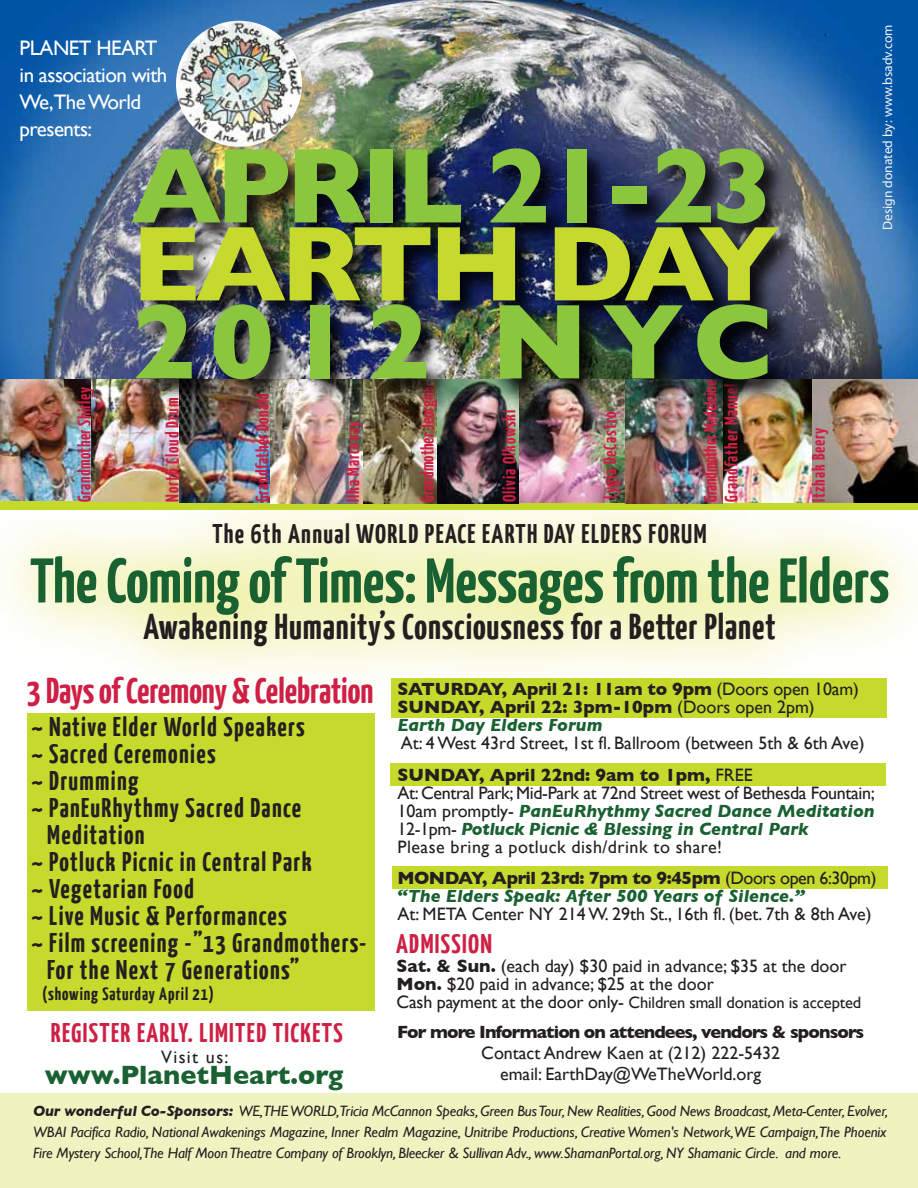
<style>
.page{position:relative;width:918px;height:1188px;background:#fff}
.page>*{position:absolute;margin:0;border:0;box-sizing:border-box;transform-origin:0 0}
.t1{font:700 108px "Gill Sans";letter-spacing:-.05em;color:#8bc63f}
.t2{font:700 108px "Gill Sans";letter-spacing:-.07em;color:#c6d92d}
.t3{font:700 63px "Yanone Kaffeesatz";color:#196131}
.t4{font:700 36px "Yanone Kaffeesatz";letter-spacing:.025em;color:#231f20}
.t5{font:700 36px "Yanone Kaffeesatz";color:#ce1f44}
.t6{font:700 27px "Yanone Kaffeesatz";letter-spacing:.05em;color:#231f20}
.t7{font:700 27px "Yanone Kaffeesatz";letter-spacing:.05em;color:#ce1f44}
.t8{font:700 27px "Gill Sans";color:#196131}
.t9{font:21px/27px "Gill Sans";letter-spacing:-.025em;color:#fff}
.t10{font:18px/31.5px "Gill Sans";color:#231f20}
.t11{font:18px/18px "Gill Sans";letter-spacing:-.02em;color:#231f20}
.t12{font:700 18px/18px "Gill Sans";letter-spacing:-.01em;color:#231f20}
.t13{font:italic 700 18px/18px "Gill Sans";color:#196131}
.t14{font:700 18px "Yanone Kaffeesatz";letter-spacing:.05em;color:#ce1f44}
.t15{font:700 18px "Gill Sans";letter-spacing:-.05em;color:#231f20}
.t16{font:700 18px/21.1px "Yanone Kaffeesatz";letter-spacing:-.005em;color:#ce1f44}
.t17{font:700 18px "Yanone Kaffeesatz";letter-spacing:.025em;color:#ce1f44}
.t18{font:700 18px "Yanone Kaffeesatz";letter-spacing:.05em;color:#231f20}
.t19{font:700 18px "Yanone Kaffeesatz";letter-spacing:.005em;color:#ce1f44}
.t20{font:16.5px "Gill Sans";letter-spacing:-.01em;color:#231f20}
.t21{font:italic 15px/21px "Gill Sans";letter-spacing:-.01em;color:#231f20;text-align:justify}
.t22{font:13.5px "Myriad Pro";color:#f5f5f5}
.s1{font-weight:400}
.s2{font-style:italic;color:#196131}
.s3{font-weight:700}
.s4{font-weight:700;font-style:italic;color:#196131}
.s5{font-style:normal;color:#231f20}
.s6{font-weight:400;font-style:normal;color:#231f20}
.s7{font-size:18px}
</style>
<div class="page">
<img style="left:0;top:379px;width:270px;height:60px">
<img style="left:722px;top:379px;width:196px;height:60px">
<img style="left:518px;top:433px;width:107px;height:6px">
<img style="left:363px;top:433px;width:75px;height:6px">
<img style="left:438px;top:433px;width:80px;height:6px">
<img style="left:625px;top:433px;width:97px;height:6px">
<img style="left:270px;top:433px;width:93px;height:6px">
<div style="left:391px;top:764px;width:495px;height:22px;background:#c6d92d"></div>
<div style="left:392px;top:866px;width:496px;height:23px;background:#c6d92d"></div>
<div style="left:0;top:1093px;width:918px;height:95px;background:#eef3c0"></div>
<div style="left:27px;top:713px;width:348px;height:298px;background:#c6d92d"></div>
<img style="left:0;top:439px;width:918px;height:279px">
<img style="left:0;top:0;width:918px;height:379px">
<img style="left:123px;top:124px;width:709px;height:309px">
<img style="left:176px;top:21px;width:126px;height:126px;border-radius:63px">
<h3 class="t9" style="left:20px;top:34px;width:149px">PLANET HEART in association with<br>We,The World presents:</h3>
<h1 class="t1" style="left:131px;top:123px;width:644px">APRIL 21-23</h1>
<h1 class="t2" style="left:131px;top:201px;width:649px">EARTH DAY</h1>
<h1 class="t1" style="left:132px;top:279px;width:643px">2012 NYC</h1>
<p class="t16" style="left:699px;top:502px;width:123px;rotate:-90deg">Grandmother Madeleine<br>Grandfather Manuel</p>
<p class="t19" style="left:416px;top:502px;width:119px;rotate:-90deg">Grandmother Jeorgina</p>
<p class="t17" style="left:73px;top:502px;width:117px;rotate:-90deg">Grandmother Shirley</p>
<p class="t14" style="left:161px;top:502px;width:106px;rotate:-90deg">North Cloud Drum</p>
<p class="t17" style="left:251px;top:502px;width:110px;rotate:-90deg">Grandfather Donald</p>
<p class="t14" style="left:498px;top:502px;width:94px;rotate:-90deg">Olivia Olkowski</p>
<p class="t14" style="left:599px;top:499px;width:88px;rotate:-90deg">Lygia DeCastro</p>
<p class="t14" style="left:342px;top:502px;width:83px;rotate:-90deg">Ilka Marcenay</p>
<p class="t14" style="left:808px;top:502px;width:76px;rotate:-90deg">Itzhak Beery</p>
<p class="t22" style="left:879px;top:230px;width:207px;rotate:-90deg">Design donated by: www.bsadv.com</p>
<h3 class="t6" style="left:213px;top:517px;width:496px">The 6th Annual WORLD PEACE EARTH DAY ELDERS FORUM</h3>
<h2 class="t3" style="left:30px;top:542px;width:861px">The Coming of Times: Messages from the Elders</h2>
<h3 class="t4" style="left:144px;top:604px;width:634px">Awakening Humanity’s Consciousness for a Better Planet</h3>
<h3 class="t5" style="left:27px;top:669px;width:348px">3 Days of Ceremony &amp; Celebration</h3>
<h3 class="t6" style="left:32px;top:710px;width:274px">~ Native Elder World Speakers</h3>
<h3 class="t6" style="left:32px;top:737px;width:185px">~ Sacred Ceremonies</h3>
<h3 class="t6" style="left:32px;top:764px;width:108px">~ Drumming</h3>
<h3 class="t6" style="left:32px;top:791px;width:271px">~ PanEuRhythmy Sacred Dance</h3>
<h3 class="t6" style="left:47px;top:818px;width:99px">Meditation</h3>
<h3 class="t6" style="left:32px;top:845px;width:281px">~ Potluck Picnic in Central Park</h3>
<h3 class="t6" style="left:32px;top:872px;width:164px">~ Vegetarian Food</h3>
<h3 class="t6" style="left:32px;top:899px;width:256px">~ Live Music &amp; Performances</h3>
<h3 class="t6" style="left:32px;top:926px;width:336px">~ Film screening -”13 Grandmothers-</h3>
<h3 class="t6" style="left:47px;top:953px;width:254px">For the Next 7 Generations”</h3>
<p class="t18" style="left:42px;top:983px;width:173px">(showing Saturday April 21)</p>
<h3 class="t7" style="left:51px;top:1016px;width:293px">REGISTER EARLY. LIMITED TICKETS</h3>
<p class="t10" style="left:161px;top:1041px;width:69px">Visit us:</p>
<h3 class="t8" style="left:45px;top:1059px;width:300px">www.PlanetHeart.org</h3>
<p class="t12" style="left:397px;top:680px;width:463px">SATURDAY, April 21: 11am to 9pm <span class="s1">(Doors open 10am)<br></span>SUNDAY, April 22: 3pm-10pm <span class="s1">(Doors open 2pm)<br></span><span class="s2">Earth Day Elders Forum</span></p>
<p class="t10" style="left:397px;top:727px;width:469px">At: 4 West 43rd Street, 1st fl. Ballroom (between 5th &amp; 6th Ave)<br><span class="s3">SUNDAY, April 22nd: 9am to 1pm,</span> FREE</p>
<p class="t11" style="left:397px;top:783px;width:479px">At: Central Park; Mid-Park at 72nd Street west of Bethesda Fountain; 10am promptly- <span class="s4">PanEuRhythmy Sacred Dance Meditation </span>12-1pm- <span class="s4">Potluck Picnic &amp; Blessing in Central Park<br></span>Please bring a potluck dish/drink to share!</p>
<p class="t13" style="left:397px;top:869px;width:481px"><span class="s5">MONDAY, April 23rd: 7pm to 9:45pm</span> <span class="s6">(Doors open 6:30pm) </span>“The Elders Speak: After 500 Years of Silence.”</p>
<p class="t10" style="left:397px;top:898px;width:476px">At: META Center NY 214 W. 29th St., 16th fl. (bet. 7th &amp; 8th Ave)</p>
<h3 class="t7" style="left:396px;top:927px;width:98px">ADMISSION</h3>
<p class="t10" style="left:397px;top:957px;width:452px;line-height:18px"><span class="s3">Sat. &amp; Sun.</span> (each day) $30 paid in advance; $35 at the door<br><span class="s3">Mon.</span> $20 paid in advance; $25 at the door</p>
<p class="t20" style="left:397px;top:993px;width:466px"><span class="s7">Cash payment at the door only-</span> Children small donation is accepted</p>
<p class="t15" style="left:397px;top:1021px;width:469px">For more Information on attendees, vendors &amp; sponsors</p>
<p class="t10" style="left:481px;top:1042px;width:300px;line-height:21px;text-align:center">Contact Andrew Kaen at (212) 222-5432 email: EarthDay@WeTheWorld.org</p>
<p class="t21" style="left:33px;top:1100px;width:857px"><span class="s3">Our wonderful Co-Sponsors:</span> WE,THE WORLD,Tricia McCannon Speaks, Green Bus Tour, New Realities, Good News Broadcast, Meta-Center, Evolver, WBAI Pacifica Radio, National Awakenings Magazine, Inner Realm Magazine, Unitribe Productions, Creative Women's Network,WE Campaign,The Phoenix Fire Mystery School,The Half Moon Theatre Company of Brooklyn, Bleecker &amp; Sullivan Adv., www.ShamanPortal.org, NY Shamanic Circle. and more.</p>
</div>
